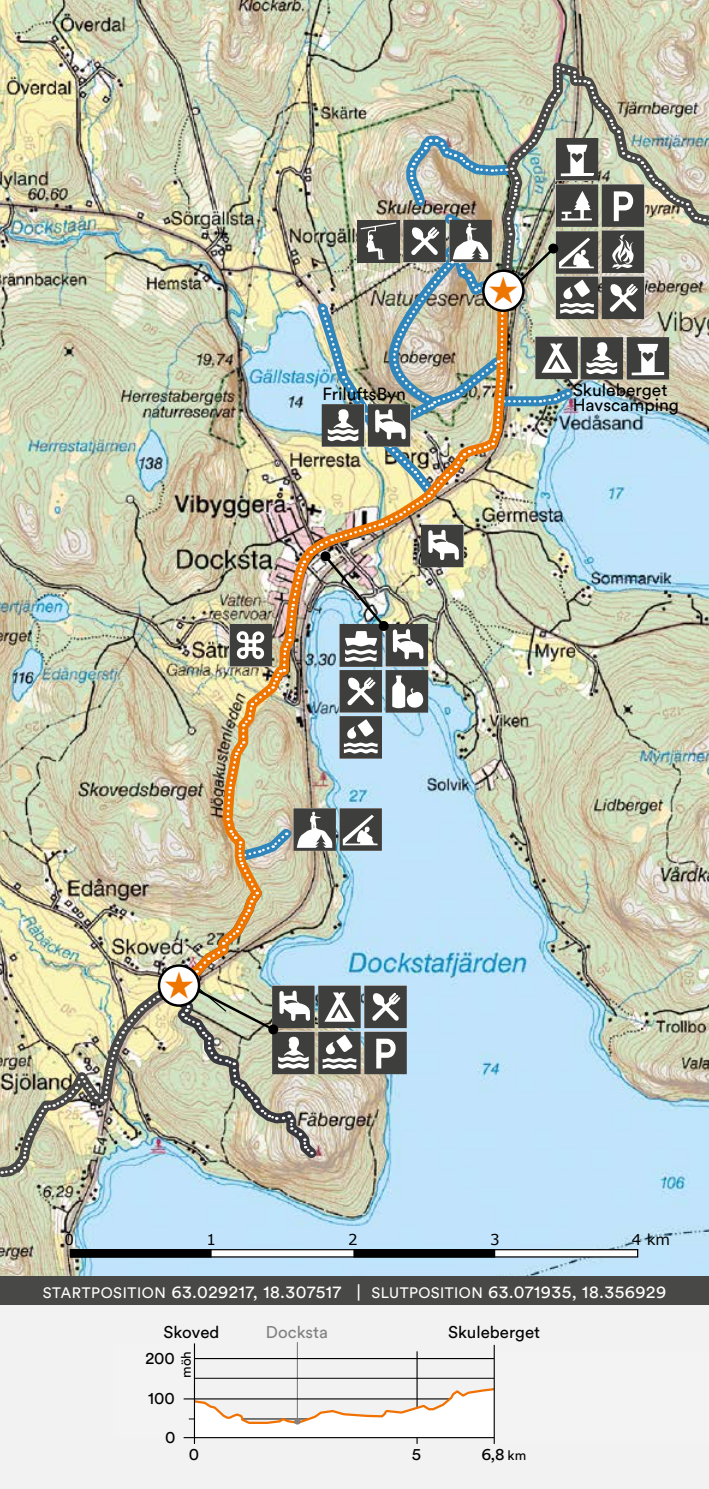
<style>
.page{position:relative;width:709px;height:1489px;background:#fff}
.page>*{position:absolute;margin:0;border:0;box-sizing:border-box;transform-origin:0 0}
.t1{font:17.5px "Circular Std";letter-spacing:.03em;color:#fff}
.t2{font:17.5px/15px "Circular Std";color:#000}
.t3{font:17px "Circular Std";color:#000}
.t4{font:17px "Circular Std";color:#818181}
.t5{font:15px "Verdana";color:#000}
.t6{font:13.5px "Circular Std";color:#000}
.s1{font-size:15px}
.s2{font-size:13.5px}
</style>
<div class="page">
<img style="left:0;top:0;width:709px;height:1276px">
<img style="left:0;top:879px;width:271px;height:304px">
<svg style="left:494px;top:54px;width:215px;height:12px;background:#c9c8ae"></svg>
<svg style="left:212px;top:1250px;width:424px;height:5px"></svg>
<div style="left:70px;top:1248px;width:568px;height:9px;border:1px solid #000"></div>
<div style="left:70px;top:1249px;width:141px;height:7px;background:#000"></div>
<div style="left:70px;top:1248px;width:142px;height:9px;border:1px solid #000"></div>
<div style="left:354px;top:1249px;width:140px;height:7px;background:#000"></div>
<div style="left:353px;top:1248px;width:142px;height:9px;border:1px solid #000"></div>
<div style="left:0;top:1290px;width:709px;height:198px;background:#f3f2f2"></div>
<div style="left:0;top:1276px;width:709px;height:28px;background:#484847"></div>
<hr style="left:416px;top:1351px;width:1px;height:92px;background:#000">
<svg style="left:196px;top:1431px;width:297px;height:5px"></svg>
<svg style="left:195px;top:1342px;width:298px;height:89px"></svg>
<hr style="left:194px;top:1343px;width:1px;height:100px;background:#000">
<hr style="left:184px;top:1436px;width:525px;height:1px;background:#000">
<div style="left:494px;top:1352px;width:215px;height:90px;background:#f4f3f3"></div>
<div style="left:294px;top:1417px;width:6px;height:7px;background:#818181;border-radius:50%"></div>
<hr style="left:493px;top:1344px;width:2px;height:99px;background:#000">
<img style="left:2px;top:66px;width:707px;height:1107px">
<p class="t2" style="left:322px;top:386px;width:85px">FriluftsByn</p>
<p class="t2" style="left:572px;top:381px;width:108px">Skuleberget<br>Havscamping</p>
<p class="t5" style="left:65px;top:1230px;width:11px">0</p>
<p class="t5" style="left:206px;top:1230px;width:11px">1</p>
<p class="t5" style="left:348px;top:1230px;width:11px">2</p>
<p class="t5" style="left:490px;top:1230px;width:11px">3</p>
<p class="t5" style="left:632px;top:1230px;width:40px">4 km</p>
<p class="t1" style="left:43px;top:1280px;width:625px"><span class="s1">STARTPOSITION</span> 63.029217, 18.307517 | <span class="s1">SLUTPOSITION</span> 63.071935, 18.356929</p>
<p class="t3" style="left:163px;top:1321px;width:58px">Skoved</p>
<p class="t4" style="left:266px;top:1321px;width:64px">Docksta</p>
<p class="t3" style="left:448px;top:1321px;width:94px">Skuleberget</p>
<p class="t6" style="left:178px;top:1377px;width:28px;rotate:-90deg">möh</p>
<p class="t3" style="left:145px;top:1347px;width:31px">200</p>
<p class="t3" style="left:148px;top:1387px;width:28px">100</p>
<p class="t3" style="left:165px;top:1426px;width:12px">0</p>
<p class="t3" style="left:189px;top:1443px;width:12px">0</p>
<p class="t3" style="left:412px;top:1443px;width:11px">5</p>
<p class="t3" style="left:481px;top:1443px;width:46px">6,8 <span class="s2">km</span></p>
</div>
